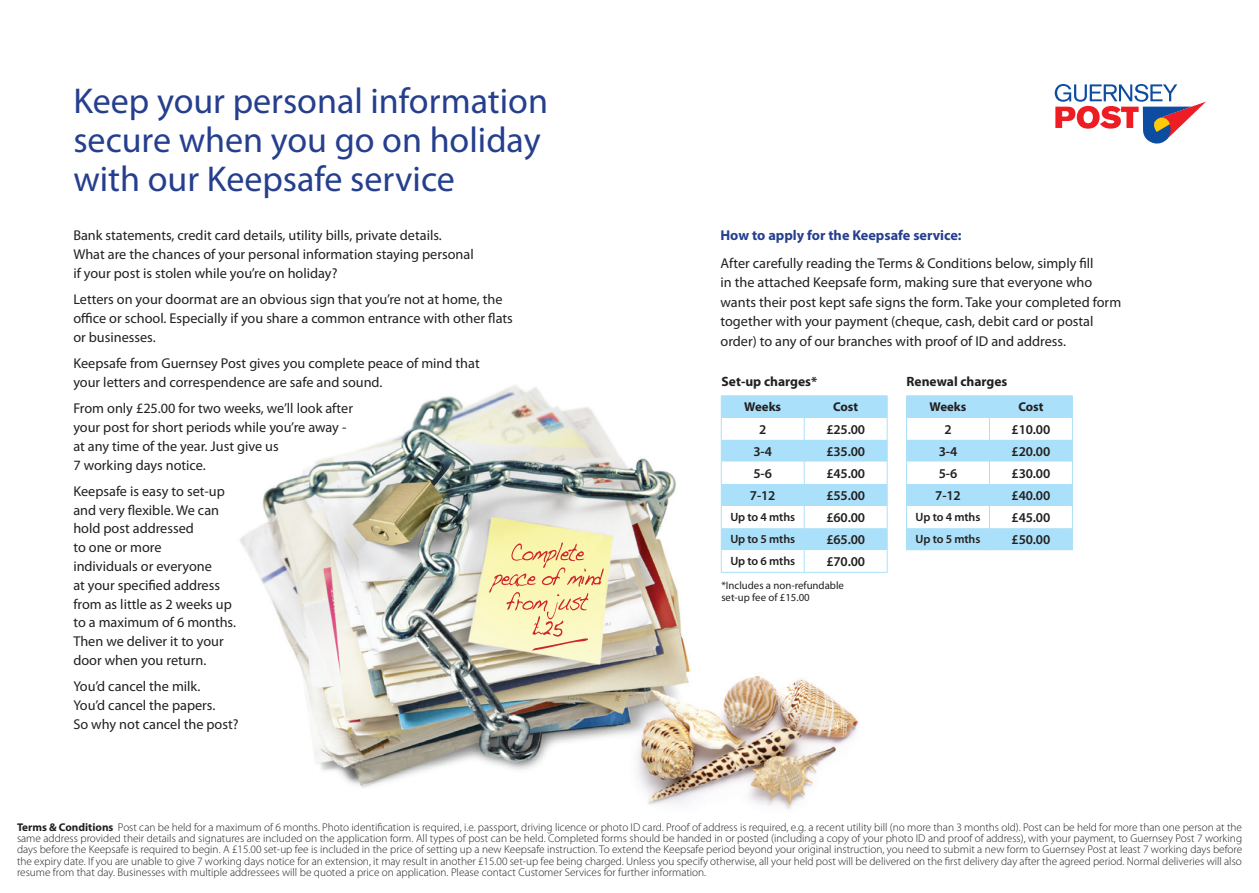
<style>
.page{position:relative;width:1259px;height:893px;background:#fff}
.page>*{position:absolute;margin:0;border:0;box-sizing:border-box;transform-origin:0 0}
.t1{font:36px/39px "Myriad Pro";color:#253f8e}
.t2{font:14.25px/18.8px "Myriad Pro";color:#231f20}
.t3{font:700 14.25px "Myriad Pro";color:#253f8e}
.t4{font:600 13.5px "Myriad Pro";letter-spacing:-.01em;color:#231f20}
.t5{font:700 13.5px "Myriad Pro";color:#231f20}
.t6{font:700 12.9px "Myriad Pro";color:#231f20}
.t7{font:600 12px "Myriad Pro";letter-spacing:-.01em;color:#231f20}
.t8{font:300 11.25px/11.2px "Myriad Pro";color:#231f20;text-align:justify}
.t9{font:10.8px/12px "Myriad Pro";color:#231f20}
.s1{font-weight:700}
</style>
<div class="page">
<img style="left:240px;top:385px;width:744px;height:424px">
<svg style="left:489px;top:542px;width:115px;height:109px;background:#f5e2ac"></svg>
<svg style="left:1054px;top:84px;width:152px;height:60px"></svg>
<hr style="left:721px;top:572px;width:83px;height:1px;background:#aae0f9">
<hr style="left:804px;top:572px;width:83px;height:1px;background:#aae0f9">
<hr style="left:721px;top:395px;width:83px;height:1px;background:#aae0f9">
<hr style="left:804px;top:395px;width:83px;height:1px;background:#aae0f9">
<svg style="left:721px;top:396px;width:167px;height:176px"></svg>
<hr style="left:721px;top:417px;width:83px;height:1px;background:#aae0f9">
<hr style="left:804px;top:417px;width:83px;height:1px;background:#aae0f9">
<hr style="left:906px;top:395px;width:83px;height:1px;background:#aae0f9">
<hr style="left:989px;top:395px;width:83px;height:1px;background:#aae0f9">
<svg style="left:906px;top:396px;width:167px;height:154px"></svg>
<hr style="left:906px;top:417px;width:83px;height:1px;background:#aae0f9">
<hr style="left:989px;top:417px;width:83px;height:1px;background:#aae0f9">
<h1 class="t1" style="left:73px;top:81px;width:476px">Keep your personal information secure when you go on holiday with our Keepsafe service</h1>
<p class="t2" style="left:73px;top:226px;width:402px">Bank statements, credit card details, utility bills, private details.<br>What are the chances of your personal information staying personal if your post is stolen while you’re on holiday?</p>
<p class="t2" style="left:73px;top:290px;width:441px">Letters on your doormat are an obvious sign that you’re not at home, the office or school. Especially if you share a common entrance with other flats or businesses.</p>
<p class="t2" style="left:73px;top:354px;width:408px">Keepsafe from Guernsey Post gives you complete peace of mind that your letters and correspendence are safe and sound.</p>
<p class="t2" style="left:73px;top:399px;width:281px">From only £25.00 for two weeks, we’ll look after your post for short periods while you’re away - at any time of the year. Just give us<br>7 working days notice.</p>
<p class="t2" style="left:73px;top:482px;width:164px">Keepsafe is easy to set-up and very flexible. We can hold post addressed<br>to one or more<br>individuals or everyone<br>at your specified address from as little as 2 weeks up to a maximum of 6 months.<br>Then we deliver it to your door when you return.</p>
<p class="t2" style="left:73px;top:677px;width:167px">You’d cancel the milk.<br>You’d cancel the papers.<br>So why not cancel the post?</p>
<p class="t3" style="left:720px;top:226px;width:243px">How to apply for the Keepsafe service:</p>
<p class="t2" style="left:720px;top:253px;width:402px;line-height:19.5px">After carefully reading the Terms &amp; Conditions below, simply fill<br>in the attached Keepsafe form, making sure that everyone who wants their post kept safe signs the form. Take your completed form together with your payment (cheque, cash, debit card or postal order) to any of our branches with proof of ID and address.</p>
<p class="t5" style="left:721px;top:372px;width:97px">Set-up charges*</p>
<p class="t6" style="left:744px;top:399px;width:38px">Weeks</p>
<p class="t6" style="left:833px;top:399px;width:27px">Cost</p>
<p class="t4" style="left:759px;top:420px;width:9px">2</p>
<p class="t4" style="left:826px;top:420px;width:40px">£25.00</p>
<p class="t4" style="left:753px;top:443px;width:20px">3-4</p>
<p class="t4" style="left:826px;top:443px;width:40px">£35.00</p>
<p class="t4" style="left:753px;top:465px;width:20px">5-6</p>
<p class="t4" style="left:826px;top:465px;width:40px">£45.00</p>
<p class="t4" style="left:750px;top:487px;width:27px">7-12</p>
<p class="t4" style="left:826px;top:487px;width:40px">£55.00</p>
<p class="t7" style="left:730px;top:509px;width:66px">Up to 4 mths</p>
<p class="t4" style="left:826px;top:509px;width:40px">£60.00</p>
<p class="t7" style="left:730px;top:531px;width:66px">Up to 5 mths</p>
<p class="t4" style="left:826px;top:531px;width:40px">£65.00</p>
<p class="t7" style="left:730px;top:554px;width:66px">Up to 6 mths</p>
<p class="t4" style="left:826px;top:553px;width:40px">£70.00</p>
<p class="t9" style="left:721px;top:579px;width:124px">*Includes a non-refundable set-up fee of £15.00</p>
<p class="t5" style="left:906px;top:372px;width:102px">Renewal charges</p>
<p class="t6" style="left:929px;top:399px;width:38px">Weeks</p>
<p class="t6" style="left:1018px;top:399px;width:27px">Cost</p>
<p class="t4" style="left:944px;top:420px;width:9px">2</p>
<p class="t4" style="left:1011px;top:420px;width:40px">£10.00</p>
<p class="t4" style="left:938px;top:443px;width:20px">3-4</p>
<p class="t4" style="left:1011px;top:443px;width:40px">£20.00</p>
<p class="t4" style="left:938px;top:465px;width:20px">5-6</p>
<p class="t4" style="left:1011px;top:465px;width:40px">£30.00</p>
<p class="t4" style="left:935px;top:487px;width:27px">7-12</p>
<p class="t4" style="left:1011px;top:487px;width:40px">£40.00</p>
<p class="t7" style="left:915px;top:509px;width:66px">Up to 4 mths</p>
<p class="t4" style="left:1011px;top:509px;width:40px">£45.00</p>
<p class="t7" style="left:915px;top:531px;width:66px">Up to 5 mths</p>
<p class="t4" style="left:1011px;top:531px;width:40px">£50.00</p>
<p class="t8" style="left:17px;top:822px;width:1226px"><span class="s1">Terms &amp; Conditions</span> Post can be held for a maximum of 6 months. Photo identification is required, i.e. passport, driving licence or photo ID card. Proof of address is required, e.g. a recent utility bill (no more than 3 months old). Post can be held for more than one person at the same address provided their details and signatures are included on the application form. All types of post can be held. Completed forms should be handed in or posted (including a copy of your photo ID and proof of address), with your payment, to Guernsey Post 7 working days before the Keepsafe is required to begin. A £15.00 set-up fee is included in the price of setting up a new Keepsafe instruction. To extend the Keepsafe period beyond your original instruction, you need to submit a new form to Guernsey Post at least 7 working days before the expiry date. If you are unable to give 7 working days notice for an extension, it may result in another £15.00 set-up fee being charged. Unless you specify otherwise, all your held post will be delivered on the first delivery day after the agreed period. Normal deliveries will also resume from that day. Businesses with multiple addressees will be quoted a price on application. Please contact Customer Services for further information.</p>
</div>
